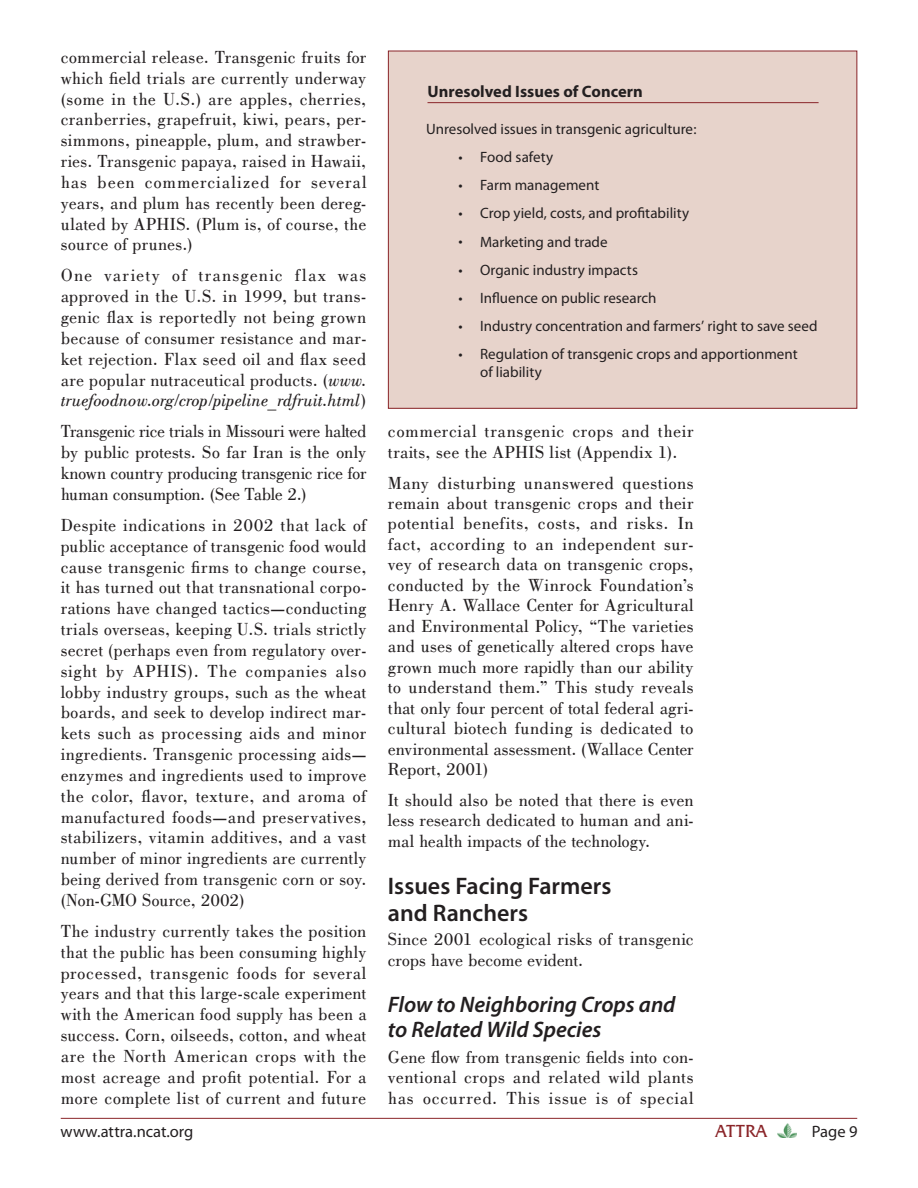
<style>
.page{position:relative;width:918px;height:1188px;background:#fff}
.page>*{position:absolute;margin:0;border:0;box-sizing:border-box;transform-origin:0 0}
.t1{font:600 24px/27.2px "Myriad Pro";color:#231f20}
.t2{font:italic 600 22.5px/25.7px "Myriad Pro";letter-spacing:-.005em;color:#231f20}
.t3{font:18px/20.9px "Bodoni";letter-spacing:.015em;color:#231f20;text-align:justify}
.t4{font:18px/20.4px "Bodoni";letter-spacing:.035em;color:#231f20}
.t5{font:18px "Friz Quadrata IT Cby BT";letter-spacing:-.01em;color:#8a2529}
.t6{font:700 16.5px "Myriad Pro";color:#231f20}
.t7{font:16.5px "Myriad Pro";color:#231f20}
.t8{font:15px/28.2px "Myriad Pro";color:#231f20}
.s1{font-style:italic}
</style>
<div class="page">
<img style="left:777px;top:1123px;width:20px;height:14px">
<div style="left:388px;top:51px;width:469px;height:357px;background:#e7d3cb"></div>
<hr style="left:428px;top:102px;width:391px;height:1px;background:#8a2529">
<hr style="left:61px;top:1118px;width:796px;height:1px;background:#8a2529">
<p class="t3" style="left:61px;top:47px;width:307px">commercial release. Transgenic fruits for which field trials are currently underway (some in the U.S.) are apples, cherries, cranberries, grapefruit, kiwi, pears, per&shy;simmons, pineapple, plum, and strawber&shy;ries. Transgenic papaya, raised in Hawaii, has been commercialized for several years, and plum has recently been dereg&shy;ulated by APHIS. (Plum is, of course, the source of prunes.)</p>
<p class="t3" style="left:61px;top:265px;width:307px">One variety of transgenic flax was approved in the U.S. in 1999, but trans&shy;genic flax is reportedly not being grown because of consumer resistance and mar&shy;ket rejection. Flax seed oil and flax seed are popular nutraceutical products. (<span class="s1">www. truefoodnow.org/crop/pipeline_rdfruit.html</span>)</p>
<p class="t3" style="left:61px;top:421px;width:307px">Transgenic rice trials in Missouri were halted by public protests. So far Iran is the only known country producing transgenic rice for human consumption. (See Table 2.)</p>
<p class="t3" style="left:61px;top:515px;width:307px">Despite indications in 2002 that lack of public acceptance of transgenic food would cause transgenic firms to change course, it has turned out that transnational corpo&shy;rations have changed tactics—conducting trials overseas, keeping U.S. trials strictly secret (perhaps even from regulatory over&shy;sight by APHIS). The companies also lobby industry groups, such as the wheat boards, and seek to develop indirect mar&shy;kets such as processing aids and minor ingredients. Transgenic processing aids— enzymes and ingredients used to improve the color, flavor, texture, and aroma of manufactured foods—and preservatives, stabilizers, vitamin additives, and a vast number of minor ingredients are currently being derived from transgenic corn or soy. (Non-GMO Source, 2002)</p>
<p class="t3" style="left:61px;top:921px;width:307px">The industry currently takes the position that the public has been consuming highly processed, transgenic foods for several years and that this large-scale experiment with the American food supply has been a success. Corn, oilseeds, cotton, and wheat are the North American crops with the most acreage and profit potential. For a more complete list of current and future</p>
<p class="t6" style="left:428px;top:85px;width:217px">Unresolved Issues of Concern</p>
<p class="t8" style="left:480px;top:116px;width:339px;text-indent:-54px">Unresolved issues in transgenic agriculture:<br>Food safety<br>Farm management<br>Crop yield, costs, and profitability<br>Marketing and trade<br>Organic industry impacts<br>Influence on public research<br>Industry concentration and farmers’ right to save seed<br>Regulation of transgenic crops and apportionment</p>
<p class="t8" style="left:480px;top:359px;width:63px">of liability</p>
<p class="t8" style="left:459px;top:144px;width:6px;text-align:justify">• • • • • • • •</p>
<p class="t4" style="left:388px;top:422px;width:307px">commercial transgenic crops and their traits, see the APHIS list (Appendix 1).</p>
<p class="t3" style="left:388px;top:473px;width:307px;line-height:20.4px">Many disturbing unanswered questions remain about transgenic crops and their potential benefits, costs, and risks. In fact, according to an independent sur&shy;vey of research data on transgenic crops, conducted by the Winrock Foundation’s Henry A. Wallace Center for Agricultural and Environmental Policy, “The varieties and uses of genetically altered crops have grown much more rapidly than our ability to understand them.” This study reveals that only four percent of total federal agri&shy;cultural biotech funding is dedicated to environmental assessment. (Wallace Center Report, 2001)</p>
<p class="t3" style="left:388px;top:790px;width:307px;line-height:20.4px">It should also be noted that there is even less research dedicated to human and ani&shy;mal health impacts of the technology.</p>
<h1 class="t1" style="left:388px;top:875px;width:225px">Issues Facing Farmers and Ranchers</h1>
<p class="t3" style="left:388px;top:929px;width:307px;line-height:20.4px">Since 2001 ecological risks of transgenic crops have become evident.</p>
<p class="t2" style="left:388px;top:993px;width:289px">Flow to Neighboring Crops and to Related Wild Species</p>
<p class="t3" style="left:388px;top:1047px;width:307px;line-height:20.4px">Gene flow from transgenic fields into con&shy;ventional crops and related wild plants has occurred. This issue is of special</p>
<p class="t7" style="left:60px;top:1126px;width:135px">www.attra.ncat.org</p>
<p class="t5" style="left:715px;top:1120px;width:53px">ATTRA</p>
<p class="t7" style="left:812px;top:1126px;width:47px">Page 9</p>
</div>
